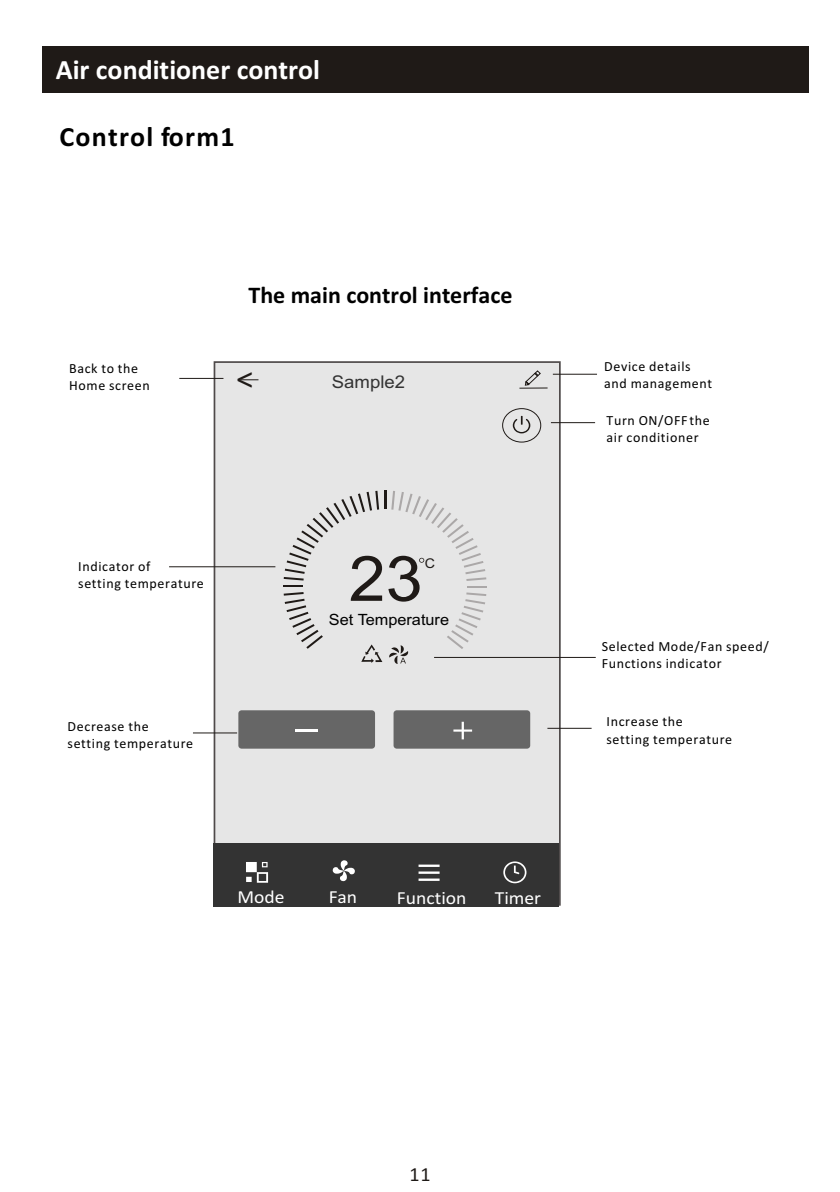
<style>
.page{position:relative;width:840px;height:1192px;background:#fff}
.page>*{position:absolute;margin:0;border:0;box-sizing:border-box;transform-origin:0 0}
.t1{font:62.6px "Arial";color:#1f1a17;scale:1.06 1}
.t2{font:32.4px "Calibri";color:#1f1a17;scale:1.06 1}
.t3{font:700 28px "Calibri";color:#fff}
.t4{font:700 28px "Calibri";letter-spacing:.045em;color:#000}
.t5{font:700 24px "Calibri";color:#000}
.t6{font:20px "Calibri";color:#1f1a17}
.t7{font:18.4px "Calibri";color:#fff;scale:1.06 1}
.t8{font:17.6px "Arial";color:#333;scale:1.06 1}
.t9{font:15.6px "Arial";color:#000;scale:1.05 1}
.t10{font:14px/17px "Calibri";letter-spacing:.045em;color:#000}
.t11{font:13.4px "Arial";color:#1f1a17;scale:1.06 1}
</style>
<div class="page">
<div style="left:43px;top:46px;width:766px;height:47px;background:#1f1a17"></div>
<div style="left:214px;top:361px;width:347px;height:545px;background:#e6e6e6;border:2px solid #4f4a4a"></div>
<div style="left:238px;top:710px;width:137px;height:39px;background:#666;border-radius:3px"></div>
<div style="left:394px;top:710px;width:136px;height:39px;background:#666;border-radius:3px"></div>
<hr style="left:296px;top:730px;width:22px;height:2px;background:#fff">
<svg style="left:453px;top:722px;width:19px;height:17px"></svg>
<hr style="left:283px;top:585px;width:20px;height:2px;background:#1f1a17">
<svg style="left:284px;top:592px;width:39px;height:57px"></svg>
<svg style="left:447px;top:592px;width:39px;height:57px"></svg>
<hr style="left:467px;top:586px;width:20px;height:2px;background:#aba8a8">
<svg style="left:284px;top:491px;width:202px;height:90px"></svg>
<svg style="left:389px;top:645px;width:20px;height:19px"></svg>
<svg style="left:361px;top:644px;width:21px;height:19px"></svg>
<svg style="left:513px;top:416px;width:17px;height:17px"></svg>
<div style="left:213px;top:843px;width:346px;height:64px;background:#333"></div>
<svg style="left:503px;top:861px;width:23px;height:22px"></svg>
<hr style="left:419px;top:865px;width:21px;height:2px;background:#fff">
<hr style="left:419px;top:871px;width:21px;height:3px;background:#fff">
<hr style="left:419px;top:879px;width:21px;height:2px;background:#fff">
<svg style="left:246px;top:862px;width:22px;height:21px"></svg>
<svg style="left:333px;top:860px;width:22px;height:21px"></svg>
<div style="left:502px;top:408px;width:39px;height:34px;border:1px solid #1f1a17;border-radius:50%"></div>
<svg style="left:519px;top:370px;width:29px;height:19px"></svg>
<svg style="left:241px;top:379px;width:17px;height:1px"></svg>
<hr style="left:179px;top:378px;width:44px;height:1px;background:#1f1a17">
<hr style="left:551px;top:422px;width:44px;height:1px;background:#1f1a17">
<hr style="left:547px;top:728px;width:45px;height:1px;background:#1f1a17">
<hr style="left:193px;top:733px;width:44px;height:1px;background:#1f1a17">
<hr style="left:553px;top:374px;width:44px;height:1px;background:#1f1a17">
<hr style="left:434px;top:657px;width:162px;height:1px;background:#1f1a17">
<hr style="left:169px;top:566px;width:106px;height:1px;background:#1f1a17">
<h3 class="t3" style="left:56px;top:58px;width:266px">Air conditioner control</h3>
<h3 class="t4" style="left:59px;top:125px;width:177px">Control form1</h3>
<h3 class="t5" style="left:249px;top:285px;width:265px">The main control interface</h3>
<p class="t10" style="left:69px;top:361px;width:82px">Back to the<br>Home screen</p>
<h2 class="t2" style="left:236px;top:365px;width:18px">&lt;</h2>
<p class="t8" style="left:332px;top:375px;width:71px">Sample2</p>
<p class="t10" style="left:78px;top:559px;width:127px">Indicator of<br>setting temperature</p>
<p class="t10" style="left:68px;top:719px;width:127px">Decrease the setting temperature</p>
<h1 class="t1" style="left:349px;top:555px;width:71px">23</h1>
<p class="t11" style="left:425px;top:559px;width:11px">C</p>
<p class="t9" style="left:329px;top:613px;width:116px">Set Temperature</p>
<h3 class="t7" style="left:238px;top:889px;width:46px">Mode</h3>
<h3 class="t7" style="left:329px;top:890px;width:28px">Fan</h3>
<h3 class="t7" style="left:397px;top:890px;width:67px">Function</h3>
<h3 class="t7" style="left:495px;top:890px;width:45px">Timer</h3>
<p class="t10" style="left:604px;top:359px;width:109px">Device details and management</p>
<p class="t10" style="left:607px;top:413px;width:105px">Turn ON/OFF the air conditioner</p>
<p class="t10" style="left:602px;top:639px;width:169px">Selected Mode/Fan speed/<br>Functions indicator</p>
<p class="t10" style="left:607px;top:714px;width:127px">Increase the<br>setting temperature</p>
<h3 class="t6" style="left:409px;top:1166px;width:23px">11</h3>
</div>
